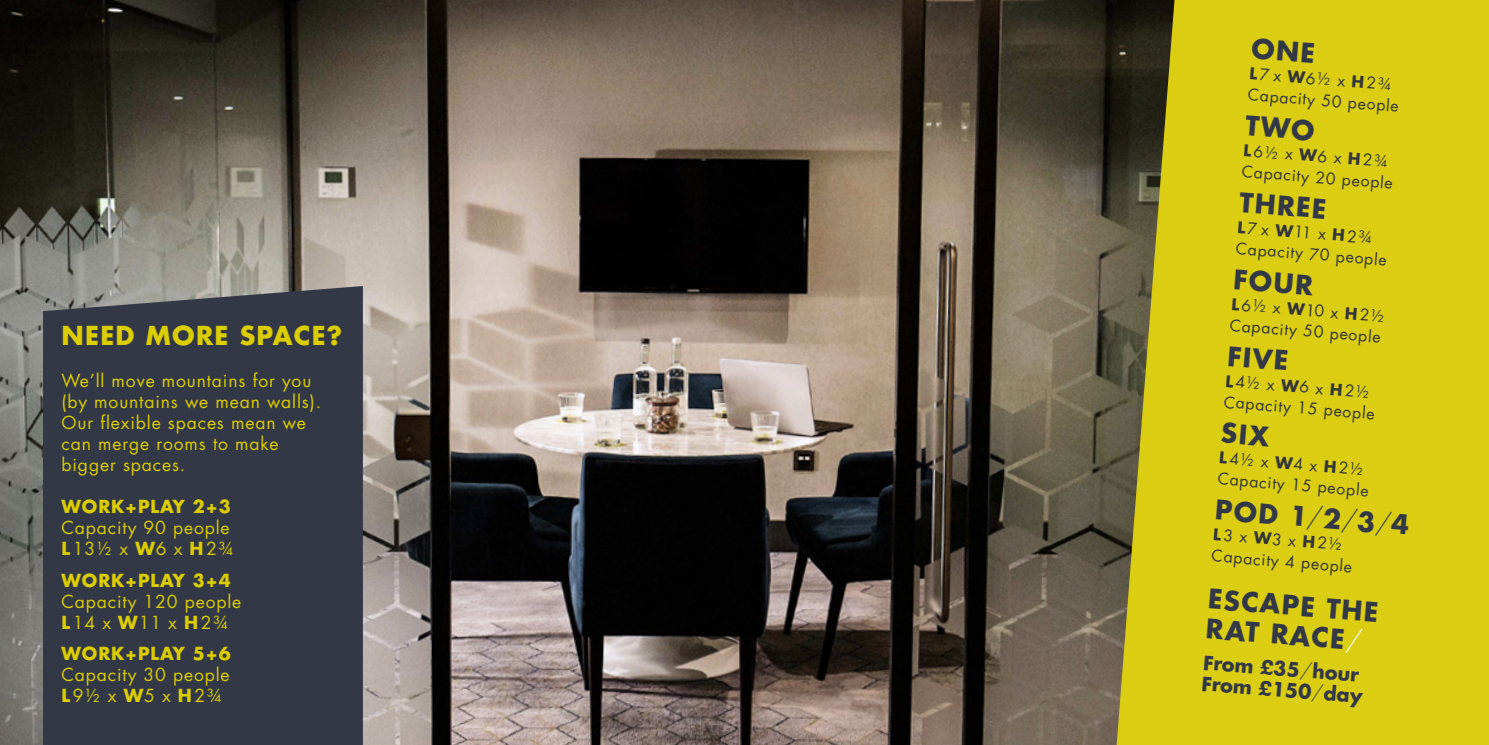
<style>
.page{position:relative;width:1489px;height:745px;background:#fff}
.page>*{position:absolute;margin:0;border:0;box-sizing:border-box;transform-origin:0 0}
.t1{font:700 26.25px/29.8px "Futura TR";color:#333847}
.t2{font:700 25.38px "Futura TR";letter-spacing:.05em;color:#dbcd00}
.t3{font:700 19.25px/21px "Futura TR";color:#333847}
.t4{font:17.5px/21px "Futura TR";letter-spacing:.05em;color:#dbcd00}
.t5{font:700 17.5px "Futura TR";letter-spacing:.05em;color:#dbcd00}
.t6{font:15.75px/21px "Futura TR";color:#343538}
.s1{font-weight:700}
.s2{font-weight:300}
.s3{font-weight:300;color:#fff}
</style>
<div class="page">
<img style="left:0;top:0;width:1116px;height:744px">
<svg style="left:1116px;top:0;width:372px;height:744px;background:#cec114"></svg>
<div style="left:43px;top:286px;width:320px;height:458px;background:#333847"></div>
<div style="left:1251px;top:38px;width:63px;height:25px;background:#dacd12"></div>
<div style="left:1244px;top:115px;width:70px;height:26px;background:#dacd12"></div>
<svg style="left:1221px;top:422px;width:49px;height:24px"></svg>
<h2 class="t2" style="left:62px;top:318px;width:282px">NEED MORE SPACE?</h2>
<p class="t4" style="left:62px;top:370px;width:261px">We’ll move mountains for you (by mountains we mean walls).<br>Our flexible spaces mean we can merge rooms to make bigger spaces.</p>
<p class="t5" style="left:62px;top:494px;width:171px">WORK+PLAY 2+3</p>
<p class="t4" style="left:62px;top:517px;width:174px">Capacity 90 people<br><span class="s1">L</span>13∂ x <span class="s1">W</span>6 x <span class="s1">H</span>2∏</p>
<p class="t5" style="left:62px;top:568px;width:171px">WORK+PLAY 3+4</p>
<p class="t4" style="left:62px;top:590px;width:181px">Capacity 120 people<br><span class="s1">L</span>14 x <span class="s1">W</span>11 x <span class="s1">H</span>2∏</p>
<p class="t5" style="left:62px;top:641px;width:171px">WORK+PLAY 5+6</p>
<p class="t4" style="left:62px;top:664px;width:170px">Capacity 30 people<br><span class="s1">L</span>9∂ x <span class="s1">W</span>5 x <span class="s1">H</span>2∏</p>
<p class="t6" style="left:1249px;top:64px;width:153px;rotate:4deg"><span class="s1">L</span>7 x <span class="s1">W</span>6∂ x <span class="s1">H</span>2∏<br>Capacity 50 people</p>
<p class="t6" style="left:1243px;top:140px;width:153px;rotate:4deg"><span class="s1">L</span>6∂ x <span class="s1">W</span>6 x <span class="s1">H</span>2∏<br>Capacity 20 people</p>
<h1 class="t1" style="left:1240px;top:186px;width:89px;rotate:5deg">THREE</h1>
<p class="t6" style="left:1237px;top:217px;width:153px;rotate:4deg"><span class="s1">L</span>7 x <span class="s1">W</span>11 x <span class="s1">H</span>2∏<br>Capacity 70 people</p>
<h1 class="t1" style="left:1234px;top:263px;width:81px;rotate:5deg">FOUR</h1>
<p class="t6" style="left:1231px;top:294px;width:155px;rotate:4deg"><span class="s1">L</span>6∂ x <span class="s1">W</span>10 x <span class="s1">H</span>2∂<br>Capacity 50 people</p>
<h1 class="t1" style="left:1228px;top:340px;width:63px;rotate:5deg">FIVE</h1>
<p class="t6" style="left:1225px;top:371px;width:153px;rotate:4deg"><span class="s1">L</span>4∂ x <span class="s1">W</span>6 x <span class="s1">H</span>2∂<br>Capacity 15 people</p>
<p class="t6" style="left:1219px;top:447px;width:153px;rotate:4deg"><span class="s1">L</span>4∂ x <span class="s1">W</span>4 x <span class="s1">H</span>2∂<br>Capacity 15 people</p>
<p class="t6" style="left:1213px;top:524px;width:131px;rotate:4deg"><span class="s1">L</span>3 x <span class="s1">W</span>3 x <span class="s1">H</span>2∂</p>
<h1 class="t1" style="left:1216px;top:493px;width:196px;rotate:5deg">POD 1<span class="s2">/</span>2<span class="s2">/</span>3<span class="s2">/</span>4</h1>
<p class="t6" style="left:1212px;top:545px;width:142px;rotate:4deg">Capacity 4 people</p>
<h1 class="t1" style="left:1209px;top:582px;width:172px;rotate:5deg">ESCAPE THE<br>RAT RACE<span class="s3">/</span></h1>
<p class="t3" style="left:1204px;top:650px;width:163px;rotate:5deg">From £35<span class="s2">/</span>hour<br>From £150<span class="s2">/</span>day</p>
</div>
